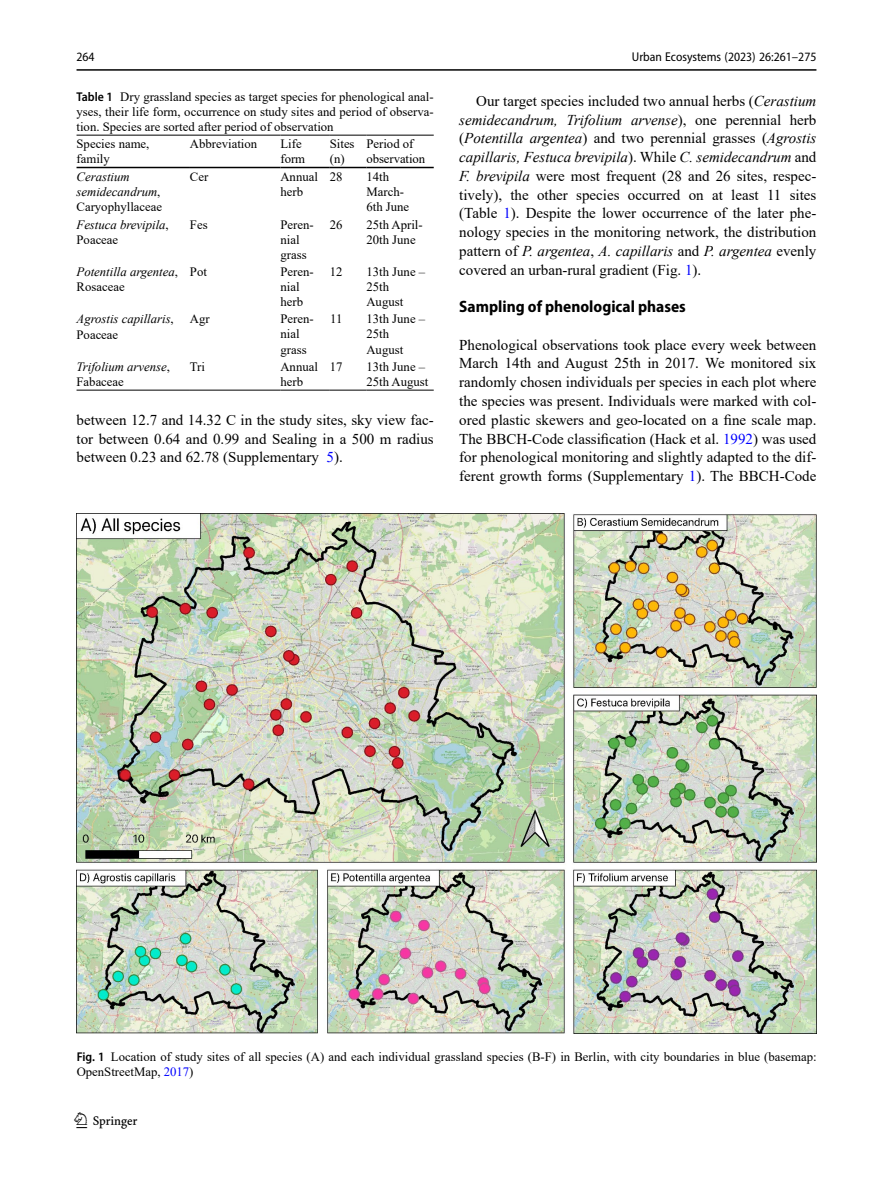
<style>
.page{position:relative;width:893px;height:1187px;background:#fff}
.page>*{position:absolute;margin:0;border:0;box-sizing:border-box;transform-origin:0 0}
.t1{font:22.5px "Springnew";color:#000}
.Head_2{font:700 semi-condensed 16.5px "Myriad Pro";color:#000}
.Body_Text_Indent{font:15px/18.8px "Times New Roman";color:#000;text-align:justify}
.Body_Text{font:15px/18.8px "Times New Roman";color:#000;text-align:justify}
.Table_Body{font:12.75px/15px "Times New Roman";color:#000}
.Table_Caption{font:12.75px/15px "Times New Roman";color:#000;text-align:justify}
.Figure_Caption{font:12.75px/15px "Times New Roman";color:#000}
.Table_Body-2{font:italic 12.75px/15px "Times New Roman";color:#000}
.Table_Head{font:12.75px/15px "Times New Roman";color:#000}
.t2{font:semi-condensed 12.75px "Myriad Pro";color:#000}
.Table_Body_Tab1_Deci{font:12.75px "Times New Roman";color:#000}
.s1{font-family:"Myriad Pro";font-weight:600;font-stretch:semi-condensed}
.s2{font-style:normal}
.s3{color:#00f}
.s4{font-style:italic}
</style>
<div class="page">
<hr style="left:77px;top:69px;width:739px;height:2px;background:#000">
<hr style="left:77px;top:167px;width:113px;height:1px;background:#000">
<hr style="left:190px;top:135px;width:90px;height:1px;background:#000">
<hr style="left:190px;top:167px;width:90px;height:1px;background:#000">
<hr style="left:280px;top:135px;width:50px;height:1px;background:#000">
<hr style="left:280px;top:167px;width:50px;height:1px;background:#000">
<hr style="left:330px;top:135px;width:36px;height:1px;background:#000">
<hr style="left:330px;top:167px;width:36px;height:1px;background:#000">
<hr style="left:366px;top:135px;width:68px;height:1px;background:#000">
<hr style="left:366px;top:167px;width:68px;height:1px;background:#000">
<hr style="left:77px;top:389px;width:113px;height:1px;background:#000">
<hr style="left:190px;top:389px;width:90px;height:1px;background:#000">
<hr style="left:280px;top:389px;width:50px;height:1px;background:#000">
<hr style="left:330px;top:389px;width:36px;height:1px;background:#000">
<hr style="left:366px;top:389px;width:68px;height:1px;background:#000">
<hr style="left:77px;top:135px;width:113px;height:1px;background:#000">
<img style="left:77px;top:513px;width:740px;height:520px">
<p class="t2" style="left:77px;top:49px;width:20px">264</p>
<p class="Table_Caption" style="left:77px;top:89px;width:359px"><span class="s1">Table 1</span> Dry grassland species as target species for phenological anal&shy;yses, their life form, occurrence on study sites and period of observa&shy;tion. Species are sorted after period of observation</p>
<p class="Table_Head" style="left:77px;top:136px;width:74px">Species name,</p>
<p class="Table_Head" style="left:77px;top:151px;width:35px">family</p>
<p class="Table_Head" style="left:190px;top:136px;width:69px">Abbreviation</p>
<p class="Table_Head" style="left:280px;top:136px;width:26px">Life form</p>
<p class="Table_Head" style="left:330px;top:136px;width:26px">Sites</p>
<p class="Table_Head" style="left:366px;top:136px;width:60px">Period of observation</p>
<p class="Table_Head" style="left:330px;top:151px;width:16px">(n)</p>
<p class="Table_Body-2" style="left:77px;top:169px;width:85px">Cerastium semidecandrum<span class="s2">,</span></p>
<p class="Table_Body" style="left:77px;top:199px;width:87px">Caryophyllaceae</p>
<p class="Table_Body" style="left:190px;top:169px;width:20px">Cer</p>
<p class="Table_Body" style="left:280px;top:169px;width:39px">Annual herb</p>
<p class="Table_Body_Tab1_Deci" style="left:330px;top:168px;width:14px">28</p>
<p class="Table_Body" style="left:366px;top:169px;width:39px">14th<br>March-</p>
<p class="Table_Body" style="left:366px;top:199px;width:44px">6th June</p>
<p class="Table_Body-2" style="left:77px;top:217px;width:94px">Festuca brevipila<span class="s2">,</span></p>
<p class="Table_Body" style="left:77px;top:231px;width:43px">Poaceae</p>
<p class="Table_Body" style="left:190px;top:216px;width:19px">Fes</p>
<p class="Table_Body" style="left:280px;top:216px;width:35px">Peren&shy;nial grass</p>
<p class="Table_Body_Tab1_Deci" style="left:330px;top:215px;width:14px">26</p>
<p class="Table_Body" style="left:366px;top:216px;width:58px">25th April-</p>
<p class="Table_Body" style="left:366px;top:231px;width:51px">20th June</p>
<p class="Table_Body-2" style="left:77px;top:264px;width:103px">Potentilla argentea<span class="s2">,</span></p>
<p class="Table_Body" style="left:77px;top:279px;width:50px">Rosaceae</p>
<p class="Table_Body" style="left:190px;top:264px;width:19px">Pot</p>
<p class="Table_Body" style="left:280px;top:264px;width:35px">Peren&shy;nial herb</p>
<p class="Table_Body_Tab1_Deci" style="left:330px;top:263px;width:14px">12</p>
<p class="Table_Body" style="left:366px;top:264px;width:60px">13th June –</p>
<p class="Table_Body" style="left:366px;top:279px;width:38px">25th<br>August</p>
<p class="Table_Body-2" style="left:77px;top:311px;width:99px">Agrostis capillaris<span class="s2">,</span></p>
<p class="Table_Body" style="left:77px;top:326px;width:43px">Poaceae</p>
<p class="Table_Body" style="left:190px;top:311px;width:21px">Agr</p>
<p class="Table_Body" style="left:280px;top:311px;width:35px">Peren&shy;nial grass</p>
<p class="Table_Body_Tab1_Deci" style="left:330px;top:310px;width:14px">11</p>
<p class="Table_Body" style="left:366px;top:311px;width:60px">13th June –</p>
<p class="Table_Body" style="left:366px;top:326px;width:38px">25th<br>August</p>
<p class="Table_Body-2" style="left:77px;top:359px;width:95px">Trifolium arvense<span class="s2">,</span></p>
<p class="Table_Body" style="left:77px;top:373px;width:49px">Fabaceae</p>
<p class="Table_Body" style="left:190px;top:358px;width:17px">Tri</p>
<p class="Table_Body" style="left:280px;top:358px;width:39px">Annual herb</p>
<p class="Table_Body_Tab1_Deci" style="left:330px;top:357px;width:14px">17</p>
<p class="Table_Body" style="left:366px;top:358px;width:60px">13th June –</p>
<p class="Table_Body" style="left:366px;top:373px;width:63px">25th August</p>
<p class="Body_Text_Indent" style="left:77px;top:410px;width:359px">between 12.7 and 14.32 C in the study sites, sky view fac&shy;tor between 0.64 and 0.99 and Sealing in a 500 m radius between 0.23 and 62.78 (Supplementary <span class="s3">5</span>).</p>
<p class="t2" style="left:632px;top:49px;width:186px">Urban Ecosystems (2023) 26:261–275</p>
<p class="Body_Text_Indent" style="left:459px;top:91px;width:359px;text-indent:17px">Our target species included two annual herbs (<span class="s4">Cerastium semidecandrum, Trifolium arvense</span>), one perennial herb (<span class="s4">Potentilla argentea</span>) and two perennial grasses (<span class="s4">Agrostis capillaris, Festuca brevipila</span>). While <span class="s4">C. semidecandrum</span> and <span class="s4">F. brevipila</span> were most frequent (28 and 26 sites, respec&shy;tively), the other species occurred on at least 11 sites (Table <span class="s3">1</span>). Despite the lower occurrence of the later phe&shy;nology species in the monitoring network, the distribution pattern of <span class="s4">P. argentea</span>, <span class="s4">A. capillaris</span> and <span class="s4">P. argentea</span> evenly covered an urban-rural gradient (Fig. <span class="s3">1</span>).</p>
<p class="Head_2" style="left:459px;top:297px;width:228px">Sampling of phenological phases</p>
<p class="Body_Text" style="left:459px;top:335px;width:359px">Phenological observations took place every week between March 14th and August 25th in 2017. We monitored six randomly chosen individuals per species in each plot where the species was present. Individuals were marked with col&shy;ored plastic skewers and geo-located on a fine scale map.<br>The BBCH-Code classification (Hack et al. <span class="s3">1992</span>) was used for phenological monitoring and slightly adapted to the dif&shy;ferent growth forms (Supplementary <span class="s3">1</span>). The BBCH-Code</p>
<p class="Figure_Caption" style="left:77px;top:1049px;width:741px"><span class="s1">Fig. 1</span> Location of study sites of all species (A) and each individual grassland species (B-F) in Berlin, with city boundaries in blue (basemap:<br>OpenStreetMap, <span class="s3">2017</span>)</p>
<h1 class="t1" style="left:77px;top:1107px;width:63px">1 3</h1>
</div>
